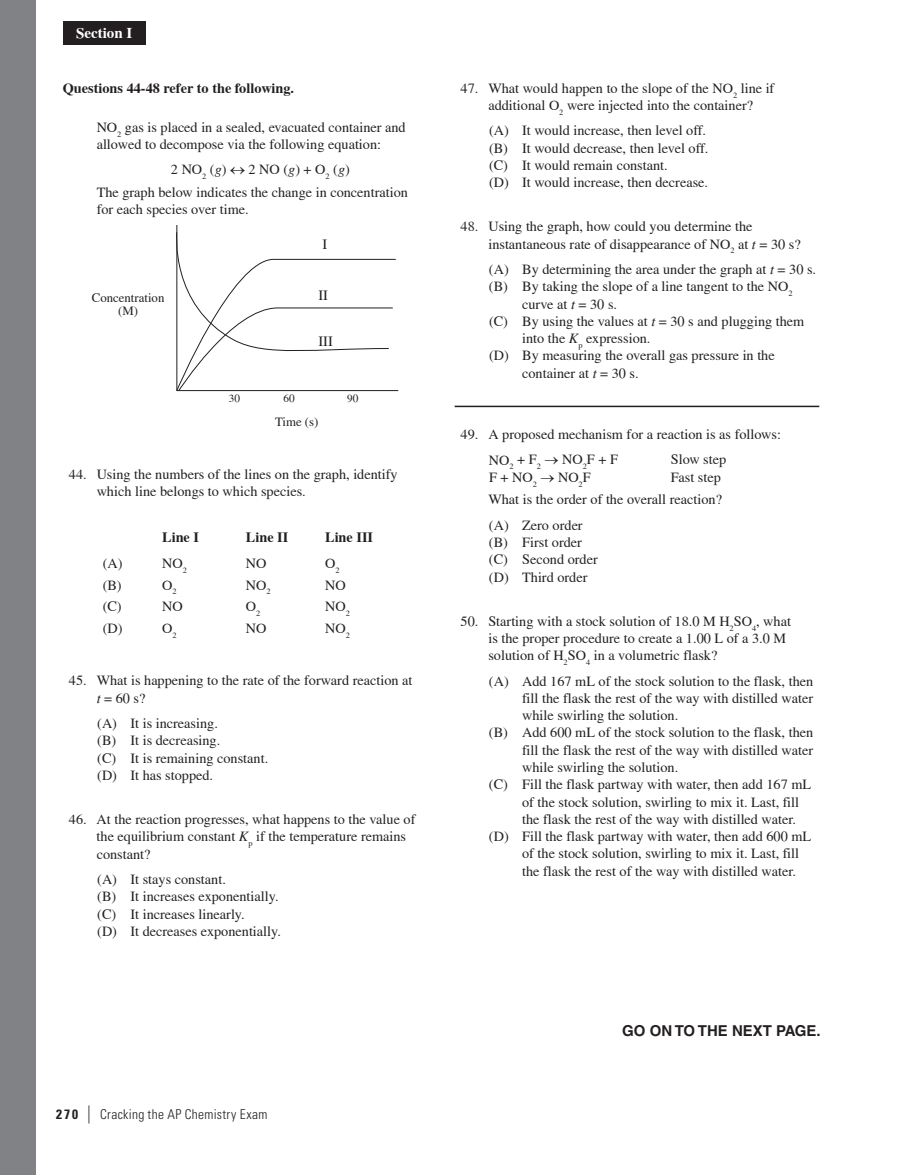
<style>
.page{position:relative;width:908px;height:1175px;background:#fff}
.page>*{position:absolute;margin:0;border:0;box-sizing:border-box;transform-origin:0 0}
.t1{font:700 15px "Helvetica";color:#231f20}
.t2{font:700 15px "Times";color:#fff}
.t3{font:14.4px "Times";color:#231f20}
.t4{font:14.25px/17.2px "Times";color:#231f20}
.t5{font:700 14.25px "Times";color:#231f20}
.t6{font:300 condensed 13.5px "Univers LT Std";letter-spacing:.025em;color:#231f20}
.t7{font:12.75px/12.5px "Times";color:#231f20;text-align:center}
.t8{font:11.25px "Times";color:#231f20}
.s1{font-family:"Times LT";font-style:italic}
.s2{font-weight:700}
.s3{font-weight:400;font-size:18px}
</style>
<div class="page">
<div style="left:0;top:0;width:36px;height:1175px;background:#808285"></div>
<div style="left:63px;top:22px;width:82px;height:23px;background:#231f20"></div>
<div style="left:63px;top:21px;width:82px;height:23px;background:#231f20"></div>
<hr style="left:454px;top:406px;width:365px;height:1px;background:#231f20">
<svg style="left:176px;top:226px;width:223px;height:165px"></svg>
<p class="t2" style="left:76px;top:24px;width:58px">Section I</p>
<p class="t2" style="left:73px;top:25px;width:64px">Section II</p>
<p class="t5" style="left:63px;top:80px;width:232px">Questions 44-48 refer to the following.</p>
<p class="t4" style="left:97px;top:118px;width:310px">NO<sub>2</sub> gas is placed in a sealed, evacuated container and allowed to decompose via the following equation:</p>
<p class="t4" style="left:97px;top:158px;width:313px;line-height:22.6px;text-indent:74px">2 NO<sub>2</sub> (<span class="s1">g</span>) ↔ 2 NO (<span class="s1">g</span>) + O<sub>2</sub> (<span class="s1">g</span>)<br>The graph below indicates the change in concentration</p>
<p class="t4" style="left:97px;top:201px;width:153px">for each species over time.</p>
<p class="t3" style="left:322px;top:236px;width:6px">I</p>
<p class="t7" style="left:92px;top:292px;width:74px">Concentration (M)</p>
<p class="t3" style="left:318px;top:287px;width:11px">II</p>
<p class="t3" style="left:318px;top:333px;width:16px">III</p>
<p class="t8" style="left:229px;top:392px;width:13px">30</p>
<p class="t8" style="left:283px;top:392px;width:13px">60</p>
<p class="t8" style="left:347px;top:392px;width:13px">90</p>
<p class="t7" style="left:275px;top:415px;width:45px">Time (s)</p>
<p class="t4" style="left:97px;top:465px;width:302px;text-indent:-28px">44. Using the numbers of the lines on the graph, identify which line belongs to which species.</p>
<p class="t5" style="left:162px;top:528px;width:38px">Line I</p>
<p class="t5" style="left:246px;top:528px;width:44px">Line II</p>
<p class="t5" style="left:325px;top:528px;width:49px">Line III</p>
<p class="t4" style="left:103px;top:554px;width:21px">(A)</p>
<p class="t4" style="left:162px;top:554px;width:26px">NO<sub>2</sub></p>
<p class="t4" style="left:246px;top:554px;width:22px">NO</p>
<p class="t4" style="left:325px;top:554px;width:16px">O<sub>2</sub></p>
<p class="t4" style="left:103px;top:576px;width:20px">(B)</p>
<p class="t4" style="left:162px;top:576px;width:16px">O<sub>2</sub></p>
<p class="t4" style="left:246px;top:576px;width:26px">NO<sub>2</sub></p>
<p class="t4" style="left:325px;top:576px;width:22px">NO</p>
<p class="t4" style="left:103px;top:598px;width:20px">(C)</p>
<p class="t4" style="left:162px;top:598px;width:22px">NO</p>
<p class="t4" style="left:246px;top:598px;width:16px">O<sub>2</sub></p>
<p class="t4" style="left:325px;top:598px;width:26px">NO<sub>2</sub></p>
<p class="t4" style="left:103px;top:619px;width:21px">(D)</p>
<p class="t4" style="left:162px;top:619px;width:16px">O<sub>2</sub></p>
<p class="t4" style="left:246px;top:619px;width:22px">NO</p>
<p class="t4" style="left:325px;top:619px;width:26px">NO<sub>2</sub></p>
<p class="t4" style="left:97px;top:672px;width:317px;text-indent:-28px">45. What is happening to the rate of the forward reaction at <span class="s1">t</span> = 60 s?</p>
<p class="t4" style="left:97px;top:714px;width:172px">(A) It is increasing.<br>(B) It is decreasing.<br>(C) It is remaining constant. (D) It has stopped.</p>
<p class="t4" style="left:97px;top:810px;width:320px;text-indent:-28px">46. At the reaction progresses, what happens to the value of the equilibrium constant <span class="s1">K</span><sub>p</sub> if the temperature remains constant?</p>
<p class="t4" style="left:97px;top:870px;width:185px">(A) It stays constant.<br>(B) It increases exponentially. (C) It increases linearly.<br>(D) It decreases exponentially.</p>
<p class="t6" style="left:56px;top:1105px;width:213px"><span class="s2">270</span> <span class="s3">|</span> Cracking the AP Chemistry Exam</p>
<p class="t4" style="left:460px;top:79px;width:315px;text-align:center">47. What would happen to the slope of the NO<sub>2</sub> line if additional O<sub>2</sub> were injected into the container?</p>
<p class="t4" style="left:489px;top:122px;width:221px">(A) It would increase, then level off. (B) It would decrease, then level off. (C) It would remain constant.<br>(D) It would increase, then decrease.</p>
<p class="t4" style="left:488px;top:218px;width:314px;text-indent:-28px">48. Using the graph, how could you determine the instantaneous rate of disappearance of NO<sub>2</sub> at <span class="s1">t</span> = 30 s?</p>
<p class="t4" style="left:489px;top:260px;width:328px">(A) By determining the area under the graph at <span class="s1">t</span> = 30 s.</p>
<p class="t4" style="left:489px;top:278px;width:305px">(B) By taking the slope of a line tangent to the NO<sub>2</sub></p>
<p class="t4" style="left:522px;top:295px;width:96px">curve at <span class="s1">t</span> = 30 s.</p>
<p class="t4" style="left:489px;top:312px;width:317px">(C) By using the values at <span class="s1">t</span> = 30 s and plugging them</p>
<p class="t4" style="left:522px;top:329px;width:130px">into the <span class="s1">K</span><sub>p</sub> expression.</p>
<p class="t4" style="left:489px;top:347px;width:287px">(D) By measuring the overall gas pressure in the</p>
<p class="t4" style="left:522px;top:364px;width:118px">container at <span class="s1">t</span> = 30 s.</p>
<p class="t4" style="left:489px;top:421px;width:293px;line-height:25.3px;text-indent:-28px">49. A proposed mechanism for a reaction is as follows:<br>NO<sub>2</sub> + F<sub>2</sub> → NO<sub>2</sub>F + F</p>
<p class="t4" style="left:670px;top:451px;width:57px">Slow step</p>
<p class="t4" style="left:489px;top:468px;width:103px">F + NO<sub>2</sub> → NO<sub>2</sub>F</p>
<p class="t4" style="left:488px;top:465px;width:235px;line-height:22.6px;text-align:right">Fast step<br>What is the order of the overall reaction?</p>
<p class="t4" style="left:489px;top:516px;width:110px">(A) Zero order (B) First order (C) Second order (D) Third order</p>
<p class="t4" style="left:488px;top:612px;width:304px;text-indent:-28px">50. Starting with a stock solution of 18.0 M H<sub>2</sub>SO<sub>4</sub>, what is the proper procedure to create a 1.00 L of a 3.0 M solution of H<sub>2</sub>SO<sub>4</sub> in a volumetric flask?</p>
<p class="t4" style="left:489px;top:672px;width:326px">(A) Add 167 mL of the stock solution to the flask, then</p>
<p class="t4" style="left:522px;top:689px;width:292px">fill the flask the rest of the way with distilled water</p>
<p class="t4" style="left:522px;top:706px;width:157px">while swirling the solution.</p>
<p class="t4" style="left:489px;top:724px;width:326px">(B) Add 600 mL of the stock solution to the flask, then</p>
<p class="t4" style="left:522px;top:741px;width:292px">fill the flask the rest of the way with distilled water</p>
<p class="t4" style="left:522px;top:758px;width:157px">while swirling the solution.</p>
<p class="t4" style="left:489px;top:775px;width:324px">(C) Fill the flask partway with water, then add 167 mL</p>
<p class="t4" style="left:522px;top:793px;width:278px">of the stock solution, swirling to mix it. Last, fill</p>
<p class="t4" style="left:522px;top:810px;width:275px">the flask the rest of the way with distilled water.</p>
<p class="t4" style="left:489px;top:827px;width:324px">(D) Fill the flask partway with water, then add 600 mL</p>
<p class="t4" style="left:522px;top:845px;width:278px">of the stock solution, swirling to mix it. Last, fill</p>
<p class="t4" style="left:522px;top:862px;width:275px">the flask the rest of the way with distilled water.</p>
<p class="t1" style="left:622px;top:1021px;width:200px">GO ON TO THE NEXT PAGE.</p>
</div>
